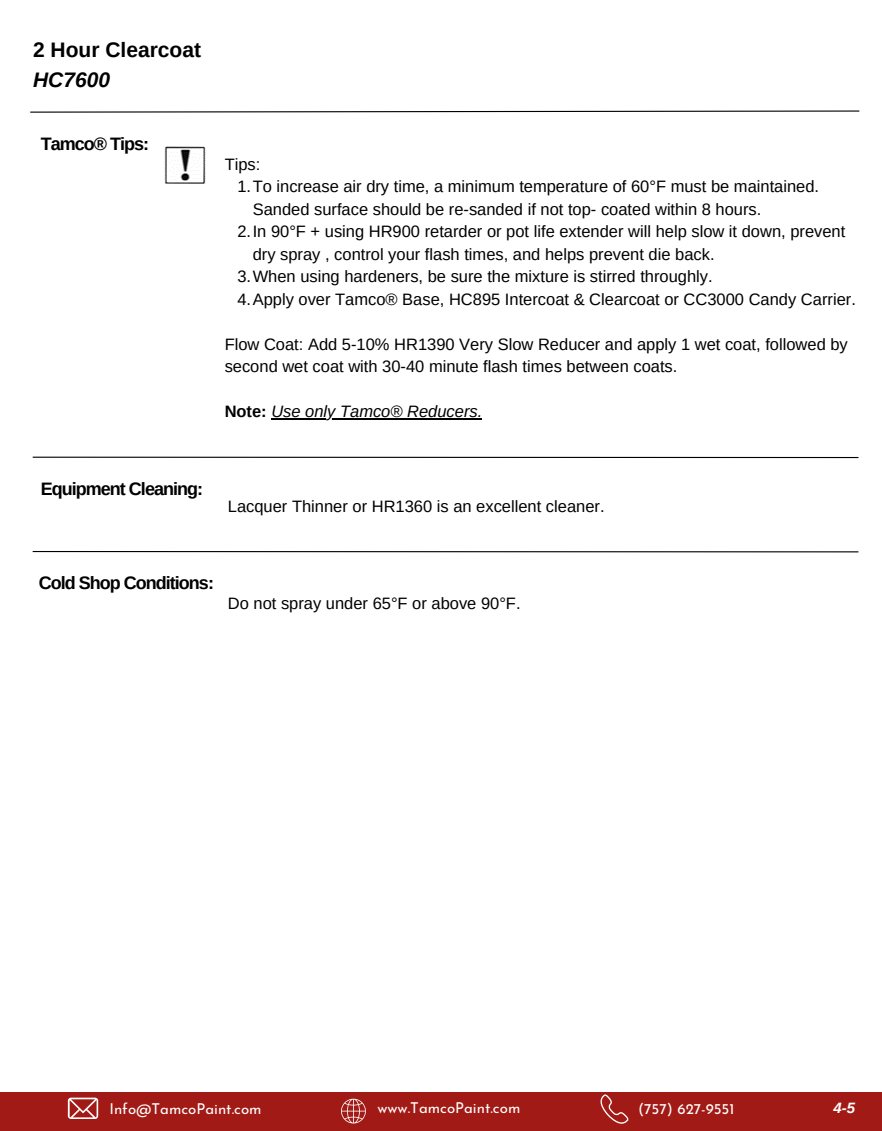
<style>
.page{position:relative;width:882px;height:1131px;background:#fff}
.page>*{position:absolute;margin:0;border:0;box-sizing:border-box;transform-origin:0 0}
.t1{font:700 21px "Arimo";color:#000}
.t2{font:italic 700 21px "Arimo";color:#000}
.t3{font:700 18px "Arimo";letter-spacing:-.055em;color:#000}
.t4{font:16.5px/22.5px "Arimo";color:#000}
.t5{font:italic 16.5px "Arimo";color:#000}
.t6{font:15px "Josefin Sans";color:#fff}
.t7{font:italic 700 15px "Arimo";color:#fff}
.s1{font-weight:700;font-style:normal}
</style>
<div class="page">
<svg style="left:30px;top:110px;width:830px;height:3px"></svg>
<div style="left:0;top:1092px;width:882px;height:39px;background:#a21a15"></div>
<svg style="left:68px;top:1097px;width:30px;height:22px"></svg>
<svg style="left:341px;top:1098px;width:25px;height:25px"></svg>
<svg style="left:600px;top:1094px;width:29px;height:29px"></svg>
<img style="left:164px;top:146px;width:42px;height:38px">
<hr style="left:271px;top:418px;width:211px;height:1px;background:#000">
<hr style="left:33px;top:456px;width:825px;height:2px;background:#000">
<hr style="left:33px;top:551px;width:825px;height:1px;background:#000">
<p class="t1" style="left:33px;top:38px;width:169px">2 Hour Clearcoat</p>
<p class="t2" style="left:33px;top:68px;width:79px">HC7600</p>
<p class="t3" style="left:41px;top:133px;width:110px">Tamco® Tips:</p>
<p class="t4" style="left:225px;top:153px;width:37px">Tips:</p>
<p class="t4" style="left:237px;top:175px;width:583px">1.To increase air dry time, a minimum temperature of 60°F must be maintained.</p>
<p class="t4" style="left:253px;top:198px;width:510px">Sanded surface should be re-sanded if not top- coated within 8 hours.</p>
<p class="t4" style="left:237px;top:220px;width:610px">2.In 90°F + using HR900 retarder or pot life extender will help slow it down, prevent</p>
<p class="t4" style="left:253px;top:243px;width:463px">dry spray , control your flash times, and helps prevent die back.</p>
<p class="t4" style="left:237px;top:265px;width:477px">3.When using hardeners, be sure the mixture is stirred throughly.</p>
<p class="t4" style="left:237px;top:288px;width:620px">4.Apply over Tamco® Base, HC895 Intercoat &amp; Clearcoat or CC3000 Candy Carrier.</p>
<p class="t4" style="left:225px;top:333px;width:625px">Flow Coat: Add 5-10% HR1390 Very Slow Reducer and apply 1 wet coat, followed by second wet coat with 30-40 minute flash times between coats.</p>
<p class="t5" style="left:225px;top:402px;width:259px"><span class="s1">Note:</span> Use only Tamco® Reducers.</p>
<p class="t3" style="left:41px;top:478px;width:164px">Equipment Cleaning:</p>
<p class="t4" style="left:228px;top:495px;width:378px">Lacquer Thinner or HR1360 is an excellent cleaner.</p>
<p class="t3" style="left:39px;top:572px;width:177px">Cold Shop Conditions:</p>
<p class="t4" style="left:228px;top:592px;width:294px">Do not spray under 65°F or above 90°F.</p>
<p class="t6" style="left:109px;top:1102px;width:154px">Info@TamcoPaint.com</p>
<p class="t6" style="left:377px;top:1101px;width:144px">www.TamcoPaint.com</p>
<p class="t6" style="left:638px;top:1102px;width:98px">(757) 627-9551</p>
<p class="t7" style="left:833px;top:1099px;width:23px">4-5</p>
</div>
